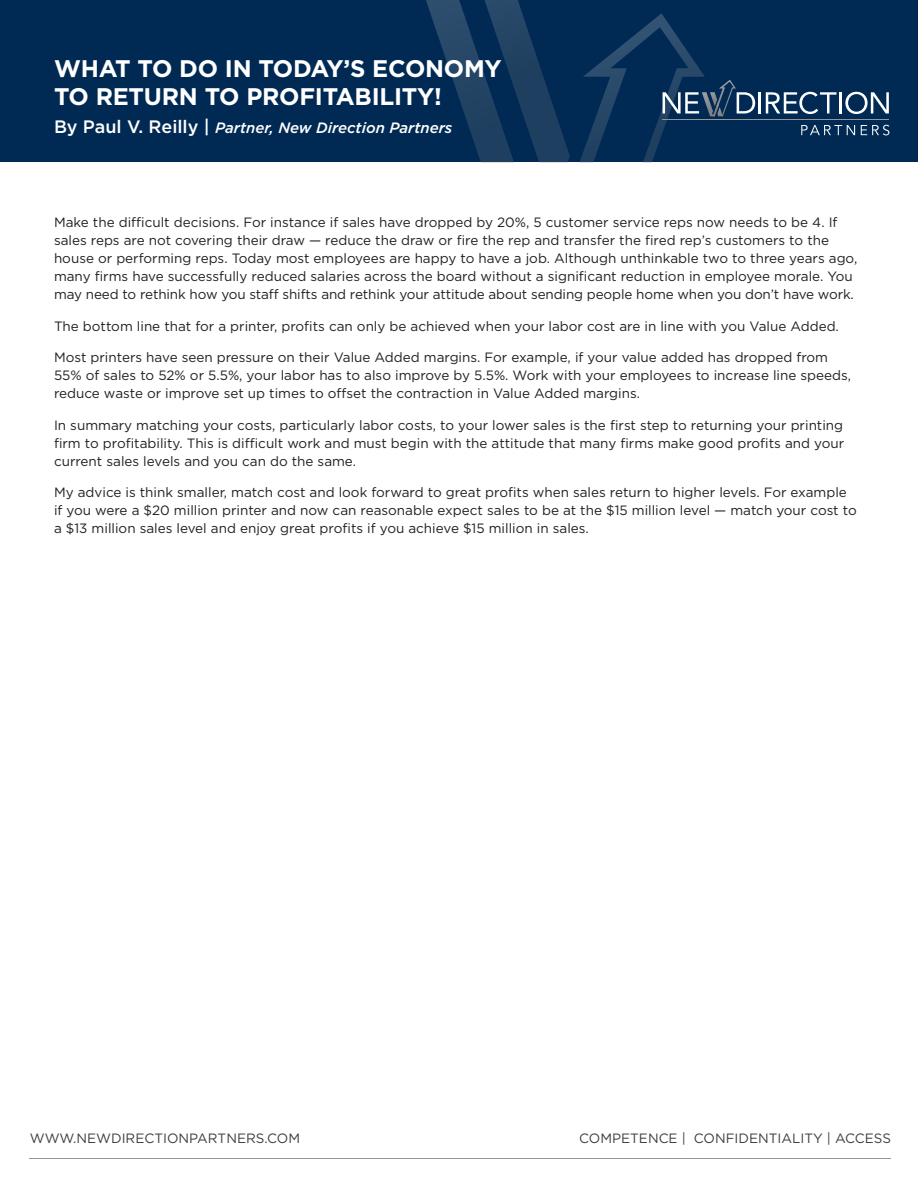
<style>
.page{position:relative;width:918px;height:1188px;background:#fff}
.page>*{position:absolute;margin:0;border:0;box-sizing:border-box;transform-origin:0 0}
.t1{font:700 24px/27.6px "Gotham";letter-spacing:-.01em;color:#fff}
.t2{font:italic 500 15px "Gotham";color:#fff}
.body{font:13.5px/18px "Gotham";color:#231f20}
.t3{font:13.5px "Gotham";color:#3e3e3f}
.s1{font-style:normal;font-size:18px}
</style>
<div class="page">
<div style="left:0;top:0;width:918px;height:162px;background:#002a54"></div>
<hr style="left:30px;top:1158px;width:861px;height:1px;background:#939598">
<hr style="left:759px;top:92px;width:2px;height:21px;background:#fff">
<svg style="left:766px;top:92px;width:70px;height:22px"></svg>
<hr style="left:839px;top:92px;width:3px;height:21px;background:#fff">
<svg style="left:845px;top:92px;width:44px;height:22px"></svg>
<svg style="left:801px;top:125px;width:54px;height:10px"></svg>
<svg style="left:861px;top:125px;width:28px;height:10px"></svg>
<hr style="left:663px;top:119px;width:226px;height:1px;background:#939598">
<svg style="left:426px;top:0;width:329px;height:162px"></svg>
<p class="t1" style="left:54px;top:55px;width:449px">WHAT TO DO IN TODAY’S ECONOMY<br>TO RETURN TO PROFITABILITY!</p>
<p class="t2" style="left:54px;top:119px;width:400px"><span class="s1">By Paul V. Reilly |</span> Partner, New Direction Partners</p>
<p class="body" style="left:54px;top:213px;width:805px">Make the difficult decisions. For instance if sales have dropped by 20%, 5 customer service reps now needs to be 4. If sales reps are not covering their draw — reduce the draw or fire the rep and transfer the fired rep’s customers to the house or performing reps. Today most employees are happy to have a job. Although unthinkable two to three years ago, many firms have successfully reduced salaries across the board without a significant reduction in employee morale. You may need to rethink how you staff shifts and rethink your attitude about sending people home when you don’t have work.</p>
<p class="body" style="left:54px;top:317px;width:786px">The bottom line that for a printer, profits can only be achieved when your labor cost are in line with you Value Added.</p>
<p class="body" style="left:54px;top:348px;width:799px">Most printers have seen pressure on their Value Added margins. For example, if your value added has dropped from<br>55% of sales to 52% or 5.5%, your labor has to also improve by 5.5%. Work with your employees to increase line speeds, reduce waste or improve set up times to offset the contraction in Value Added margins.</p>
<p class="body" style="left:54px;top:416px;width:792px;text-align:justify">In summary matching your costs, particularly labor costs, to your lower sales is the first step to returning your printing firm to profitability. This is difficult work and must begin with the attitude that many firms make good profits and your current sales levels and you can do the same.</p>
<p class="body" style="left:54px;top:483px;width:804px">My advice is think smaller, match cost and look forward to great profits when sales return to higher levels. For example if you were a $20 million printer and now can reasonable expect sales to be at the $15 million level — match your cost to a $13 million sales level and enjoy great profits if you achieve $15 million in sales.</p>
<p class="t3" style="left:30px;top:1131px;width:272px">WWW.NEWDIRECTIONPARTNERS.COM</p>
<p class="t3" style="left:579px;top:1131px;width:313px">COMPETENCE | CONFIDENTIALITY | ACCESS</p>
</div>
